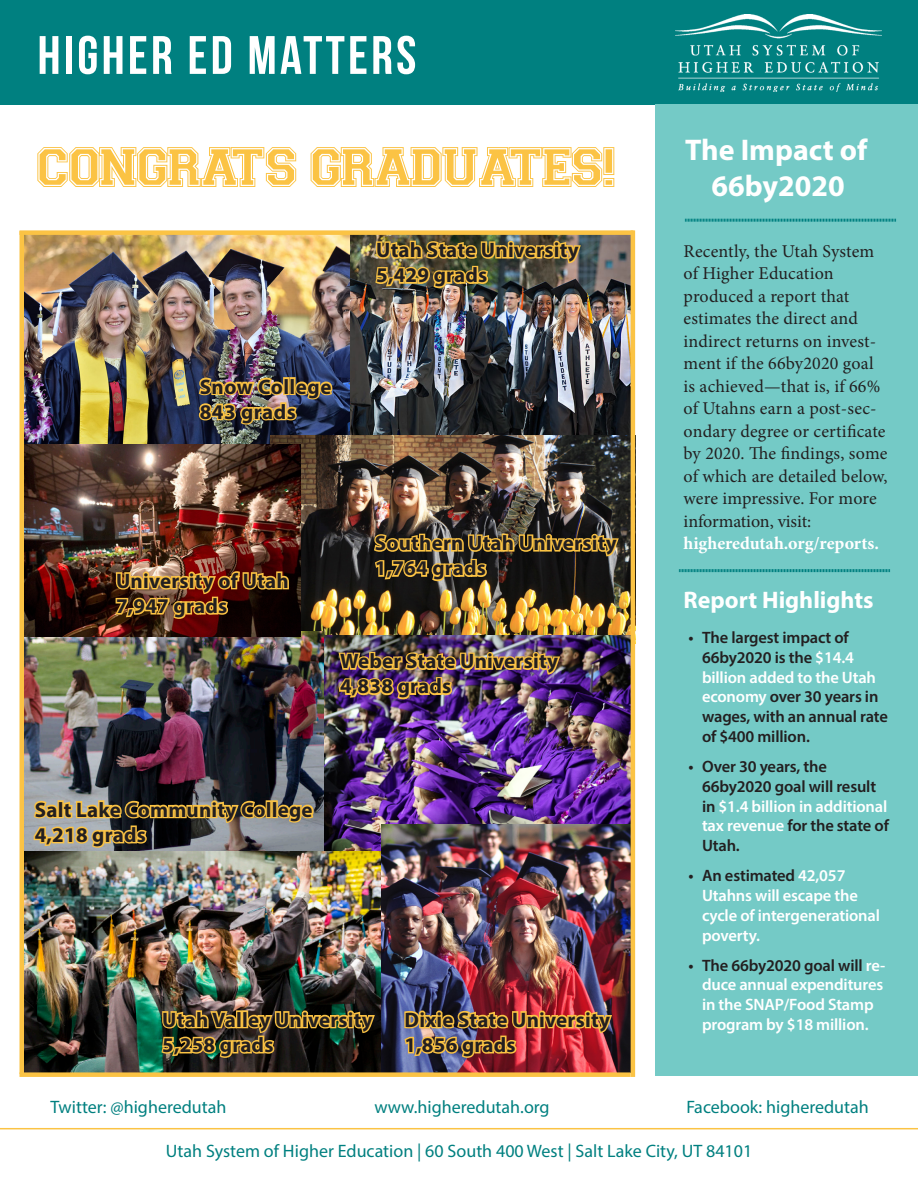
<style>
.page{position:relative;width:918px;height:1188px;background:#fff}
.page>*{position:absolute;margin:0;border:0;box-sizing:border-box;transform-origin:0 0}
.Heading_1_black{font:57px "Varsity";letter-spacing:-.05em;color:#fbc344}
.t1{font:54px "Bebas Neue";letter-spacing:.06em;color:#fff}
.Heading_1_black-2{font:700 30px "Myriad Pro";color:#fff}
.Heading_1_black-3{font:700 24px "Myriad Pro";color:#fff}
.Heading_1_black-4{font:700 21px "Myriad Pro";letter-spacing:.01em;color:#231f20}
.Paragraph_Style{font:18px/22.5px "Minion Pro";letter-spacing:.01em;color:#231f20}
.t2{font:18px "Myriad Pro";color:#008080}
.Paragraph_Style-2{font:700 18px "Minion Pro";letter-spacing:-.005em;color:#fff}
.t3{font:600 16.5px/19.8px "Myriad Pro";letter-spacing:-.01em;color:#231f20}
.t4{font:600 16.5px/19.8px "Myriad Pro";letter-spacing:-.01em;color:#fff}
.s1{color:#fff}
.s2{color:#231f20}
</style>
<div class="page">
<hr style="left:0;top:1128px;width:918px;height:1px;background:#fbc344">
<div style="left:0;top:0;width:918px;height:104px;background:#008080"></div>
<img style="left:675px;top:15px;width:206px;height:77px">
<div style="left:655px;top:104px;width:263px;height:971px;background:#74cac6"></div>
<img style="left:350px;top:235px;width:281px;height:200px">
<img style="left:24px;top:235px;width:326px;height:209px">
<img style="left:301px;top:435px;width:330px;height:201px">
<img style="left:323px;top:636px;width:308px;height:216px">
<img style="left:374px;top:235px;width:209px;height:108px">
<img style="left:24px;top:631px;width:299px;height:221px">
<img style="left:196px;top:346px;width:138px;height:134px">
<div style="left:266px;top:800px;width:6px;height:18px;border:3px solid #fbc344"></div>
<div style="left:272px;top:800px;width:6px;height:18px;border:3px solid #fbc344"></div>
<svg style="left:276px;top:803px;width:39px;height:49px;background:#a3997d"></svg>
<img style="left:32px;top:755px;width:236px;height:97px">
<img style="left:24px;top:852px;width:358px;height:220px">
<img style="left:382px;top:824px;width:249px;height:248px">
<img style="left:24px;top:444px;width:277px;height:192px">
<img style="left:160px;top:988px;width:217px;height:84px">
<img style="left:402px;top:988px;width:212px;height:84px">
<img style="left:113px;top:549px;width:177px;height:125px">
<img style="left:337px;top:489px;width:284px;height:266px">
<div style="left:20px;top:230px;width:613px;height:5px;background:#fbc344"></div>
<hr style="left:631px;top:230px;width:4px;height:847px;background:#fbc344">
<div style="left:20px;top:1072px;width:611px;height:5px;background:#fbc344"></div>
<hr style="left:20px;top:231px;width:4px;height:843px;background:#fbc344">
<svg style="left:679px;top:569px;width:211px;height:3px"></svg>
<svg style="left:685px;top:219px;width:211px;height:3px"></svg>
<p class="t1" style="left:38px;top:26px;width:380px">HIGHER ED MATTERS</p>
<p class="Heading_1_black" style="left:35px;top:132px;width:582px">CONGRATS GRADUATES!</p>
<p class="Heading_1_black-4" style="left:200px;top:373px;width:133px">Snow College</p>
<p class="Heading_1_black-4" style="left:200px;top:398px;width:98px">843 grads</p>
<p class="Heading_1_black-4" style="left:376px;top:236px;width:204px">Utah State University</p>
<p class="Heading_1_black-4" style="left:376px;top:261px;width:113px">5,429 grads</p>
<p class="Heading_1_black-4" style="left:116px;top:567px;width:174px">University of Utah</p>
<p class="Heading_1_black-4" style="left:116px;top:592px;width:113px">7,947 grads</p>
<p class="Heading_1_black-4" style="left:375px;top:529px;width:243px">Southern Utah University</p>
<p class="Heading_1_black-4" style="left:375px;top:555px;width:113px">1,764 grads</p>
<p class="Heading_1_black-4" style="left:340px;top:648px;width:219px">Weber State University</p>
<p class="Heading_1_black-4" style="left:340px;top:673px;width:113px">4,838 grads</p>
<p class="Heading_1_black-4" style="left:35px;top:796px;width:279px">Salt Lake Community College</p>
<p class="Heading_1_black-4" style="left:35px;top:821px;width:113px">4,218 grads</p>
<p class="Heading_1_black-4" style="left:162px;top:1006px;width:212px">Utah Valley University</p>
<p class="Heading_1_black-4" style="left:162px;top:1031px;width:113px">5,258 grads</p>
<p class="Heading_1_black-4" style="left:404px;top:1006px;width:207px">Dixie State University</p>
<p class="Heading_1_black-4" style="left:404px;top:1031px;width:113px">1,856 grads</p>
<p class="Heading_1_black-2" style="left:685px;top:130px;width:184px">The Impact of</p>
<p class="Heading_1_black-2" style="left:712px;top:166px;width:135px">66by2020</p>
<p class="Paragraph_Style" style="left:684px;top:240px;width:205px">Recently, the Utah System of Higher Education produced a report that estimates the direct and indirect returns on invest&shy;ment if the 66by2020 goal is achieved—that is, if 66% of Utahns earn a post-sec&shy;ondary degree or certificate by 2020. The findings, some of which are detailed below, were impressive. For more information, visit:</p>
<p class="Paragraph_Style-2" style="left:684px;top:531px;width:197px">higheredutah.org/reports.</p>
<p class="Heading_1_black-3" style="left:684px;top:584px;width:192px">Report Highlights</p>
<p class="t3" style="left:702px;top:627px;width:187px;text-indent:-14px">• The largest impact of<br>66by2020 is the <span class="s1">$14.4 billion added to the Utah economy</span> over 30 years in wages, with an annual rate of $400 million.</p>
<p class="t3" style="left:702px;top:756px;width:188px;text-indent:-14px">• Over 30 years, the<br>66by2020 goal will result in <span class="s1">$1.4 billion in additional tax revenue</span> for the state of<br>Utah.</p>
<p class="t4" style="left:702px;top:865px;width:179px;text-indent:-14px"><span class="s2">• An estimated</span> 42,057<br>Utahns will escape the cycle of intergenerational poverty.</p>
<p class="t4" style="left:702px;top:955px;width:185px;text-indent:-14px"><span class="s2">• The 66by2020 goal will</span> re&shy;duce annual expenditures in the SNAP/Food Stamp program by $18 million.</p>
<p class="t2" style="left:50px;top:1096px;width:178px">Twitter: @higheredutah</p>
<p class="t2" style="left:374px;top:1096px;width:177px">www.higheredutah.org</p>
<p class="t2" style="left:686px;top:1096px;width:184px">Facebook: higheredutah</p>
<p class="t2" style="left:166px;top:1140px;width:588px">Utah System of Higher Education | 60 South 400 West | Salt Lake City, UT 84101</p>
</div>
